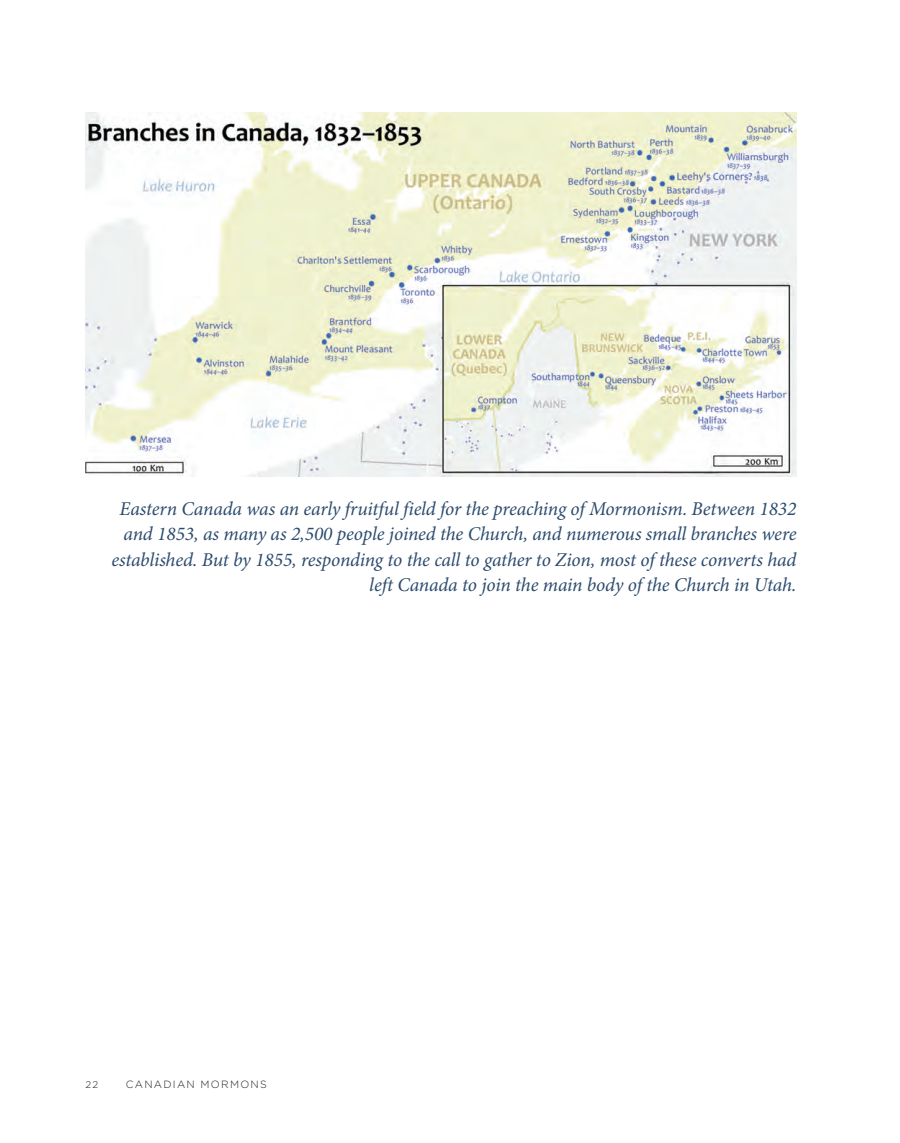
<style>
.page{position:relative;width:900px;height:1143px;background:#fff}
.page>*{position:absolute;margin:0;border:0;box-sizing:border-box;transform-origin:0 0}
.Beginning_Map_Captio{font:italic 19.5px/25.5px "Minion Pro";letter-spacing:-.01em;color:#2c4b6e;text-align:right}
.Page_Number_Left{font:300 10.5px "Gotham";letter-spacing:.12em;color:#231f20}
.Page_Number_Left-2{font:300 9.75px "Gotham";color:#231f20}
</style>
<div class="page">
<img style="left:86px;top:113px;width:710px;height:363px">
<p class="Beginning_Map_Captio" style="left:112px;top:495px;width:686px">Eastern Canada was an early fruitful field for the preaching of Mormonism. Between 1832 and 1853, as many as 2,500 people joined the Church, and numerous small branches were established. But by 1855, responding to the call to gather to Zion, most of these converts had left Canada to join the main body of the Church in Utah.</p>
<p class="Page_Number_Left-2" style="left:86px;top:1079px;width:14px">22</p>
<p class="Page_Number_Left" style="left:126px;top:1078px;width:143px">CANADIAN MORMONS</p>
</div>
